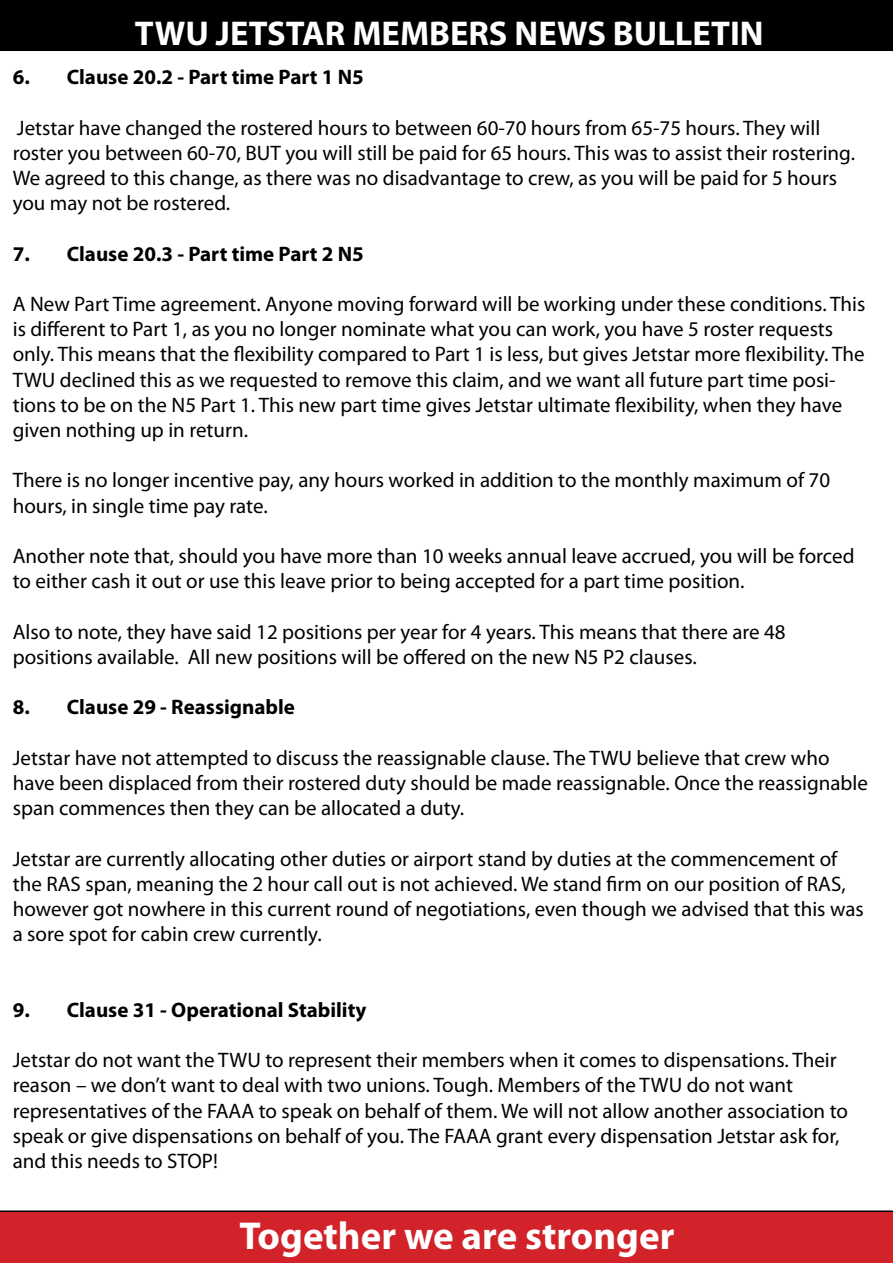
<style>
.page{position:relative;width:893px;height:1263px;background:#fff}
.page>*{position:absolute;margin:0;border:0;box-sizing:border-box;transform-origin:0 0}
.t1{font:700 39px "Myriad Pro";color:#fff}
.t2{font:700 34.5px "Myriad Pro";color:#fff}
.t3{font:21px/25.2px "Myriad Pro";color:#000}
.t4{font:700 21px "Myriad Pro";color:#000}
</style>
<div class="page">
<div style="left:0;top:0;width:893px;height:51px;background:#000"></div>
<div style="left:0;top:1210px;width:893px;height:53px;background:#d2232a"></div>
<h2 class="t2" style="left:135px;top:11px;width:630px">TWU JETSTAR MEMBERS NEWS BULLETIN</h2>
<p class="t4" style="left:13px;top:63px;width:353px">6. Clause 20.2 - Part time Part 1 N5</p>
<p class="t3" style="left:13px;top:115px;width:844px">Jetstar have changed the rostered hours to between 60-70 hours from 65-75 hours. They will roster you between 60-70, BUT you will still be paid for 65 hours. This was to assist their rostering.<br>We agreed to this change, as there was no disadvantage to crew, as you will be paid for 5 hours you may not be rostered.</p>
<p class="t4" style="left:13px;top:240px;width:353px">7. Clause 20.3 - Part time Part 2 N5</p>
<p class="t3" style="left:13px;top:291px;width:854px">A New Part Time agreement. Anyone moving forward will be working under these conditions. This is different to Part 1, as you no longer nominate what you can work, you have 5 roster requests only. This means that the flexibility compared to Part 1 is less, but gives Jetstar more flexibility. The TWU declined this as we requested to remove this claim, and we want all future part time posi&shy;tions to be on the N5 Part 1. This new part time gives Jetstar ultimate flexibility, when they have given nothing up in return.</p>
<p class="t3" style="left:13px;top:467px;width:819px">There is no longer incentive pay, any hours worked in addition to the monthly maximum of 70 hours, in single time pay rate.</p>
<p class="t3" style="left:13px;top:543px;width:843px">Another note that, should you have more than 10 weeks annual leave accrued, you will be forced to either cash it out or use this leave prior to being accepted for a part time position.</p>
<p class="t3" style="left:13px;top:619px;width:774px">Also to note, they have said 12 positions per year for 4 years. This means that there are 48 positions available. All new positions will be offered on the new N5 P2 clauses.</p>
<p class="t4" style="left:13px;top:693px;width:284px">8. Clause 29 - Reassignable</p>
<p class="t3" style="left:13px;top:745px;width:857px">Jetstar have not attempted to discuss the reassignable clause. The TWU believe that crew who have been displaced from their rostered duty should be made reassignable. Once the reassignable span commences then they can be allocated a duty.</p>
<p class="t3" style="left:13px;top:845px;width:853px">Jetstar are currently allocating other duties or airport stand by duties at the commencement of the RAS span, meaning the 2 hour call out is not achieved. We stand firm on our position of RAS, however got nowhere in this current round of negotiations, even though we advised that this was a sore spot for cabin crew currently.</p>
<p class="t4" style="left:13px;top:996px;width:355px">9. Clause 31 - Operational Stability</p>
<p class="t3" style="left:13px;top:1047px;width:837px">Jetstar do not want the TWU to represent their members when it comes to dispensations. Their reason – we don’t want to deal with two unions. Tough. Members of the TWU do not want representatives of the FAAA to speak on behalf of them. We will not allow another association to speak or give dispensations on behalf of you. The FAAA grant every dispensation Jetstar ask for, and this needs to STOP!</p>
<h1 class="t1" style="left:239px;top:1211px;width:437px">Together we are stronger</h1>
</div>
